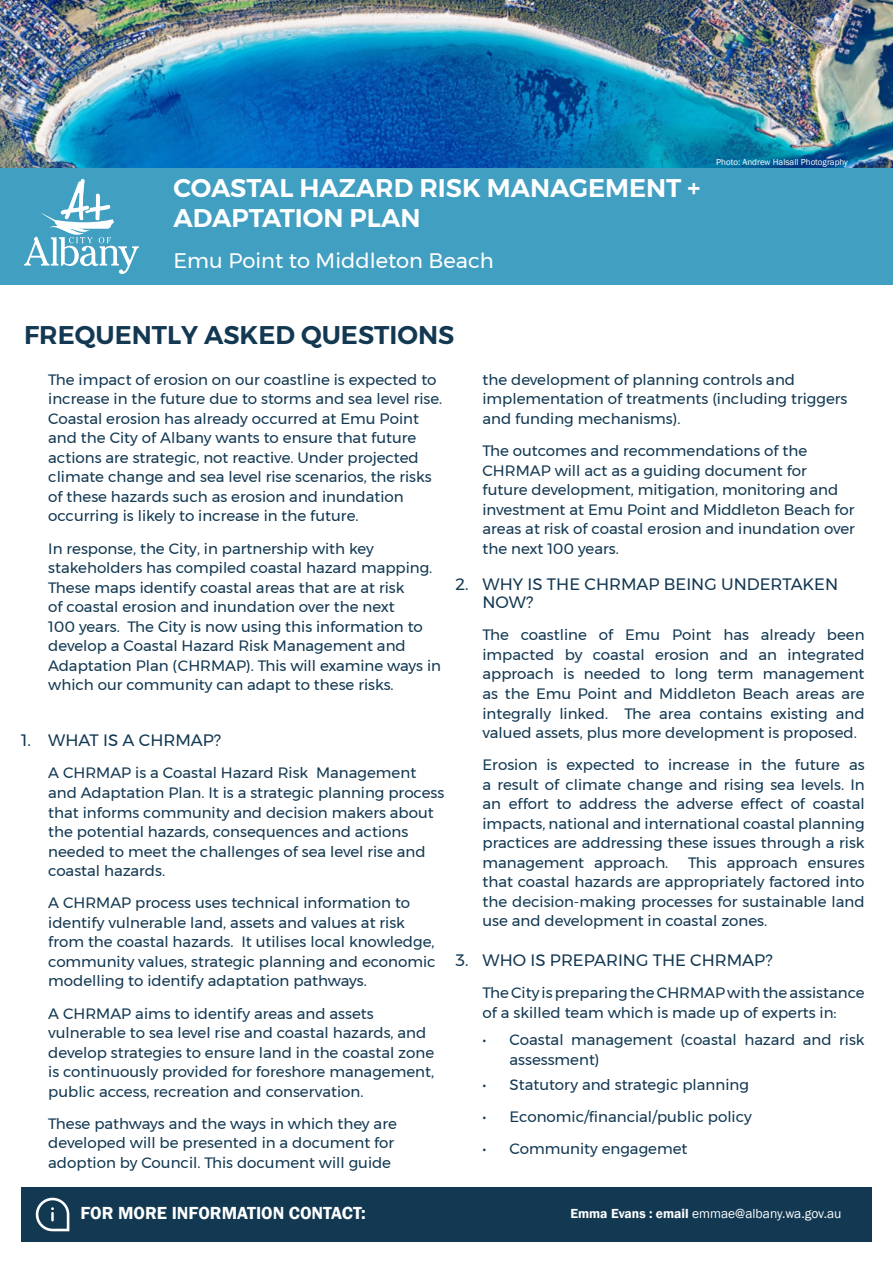
<style>
.page{position:relative;width:893px;height:1263px;background:#fff}
.page>*{position:absolute;margin:0;border:0;box-sizing:border-box;transform-origin:0 0}
.Purpose__text{font:600 25.5px/30px "Montserrat";color:#fff}
.Purpose__text-2{font:600 25.5px "Montserrat";color:#123852}
.Purpose__text-3{font:21px "Montserrat";color:#fff}
.Body_Copy{font:600 18px "Franklin Gothic";color:#fff}
.t1{font:16.5px/18px "Montserrat";color:#123852}
.Purpose__text-4{font:15px/19.5px "Montserrat";color:#123852}
.Body_Copy-2{font:13.5px "Franklin Gothic";color:#fff}
.Purpose__text-5{font:9px "Franklin Gothic";color:#fff}
.s1{font-weight:600}
</style>
<div class="page">
<img style="left:0;top:0;width:893px;height:168px">
<div style="left:0;top:168px;width:893px;height:117px;background:#419fc1"></div>
<svg style="left:24px;top:179px;width:115px;height:95px"></svg>
<div style="left:21px;top:1187px;width:851px;height:55px;background:#123852"></div>
<svg style="left:36px;top:1198px;width:33px;height:33px"></svg>
<p class="Purpose__text" style="left:174px;top:173px;width:528px">COASTAL HAZARD RISK MANAGEMENT +<br>ADAPTATION PLAN</p>
<p class="Purpose__text-3" style="left:174px;top:245px;width:322px">Emu Point to Middleton Beach</p>
<p class="Purpose__text-5" style="left:716px;top:156px;width:133px">Photo: Andrew Halsall Photography</p>
<p class="Purpose__text-2" style="left:24px;top:315px;width:432px">FREQUENTLY ASKED QUESTIONS</p>
<p class="Purpose__text-4" style="left:48px;top:370px;width:396px">The impact of erosion on our coastline is expected to increase in the future due to storms and sea level rise.<br>Coastal erosion has already occurred at Emu Point and the City of Albany wants to ensure that future actions are strategic, not reactive. Under projected climate change and sea level rise scenarios, the risks of these hazards such as erosion and inundation occurring is likely to increase in the future.</p>
<p class="Purpose__text-4" style="left:48px;top:538px;width:394px">In response, the City, in partnership with key stakeholders has compiled coastal hazard mapping.<br>These maps identify coastal areas that are at risk<br>of coastal erosion and inundation over the next<br>100 years. The City is now using this information to develop a Coastal Hazard Risk Management and Adaptation Plan (CHRMAP). This will examine ways in which our community can adapt to these risks.</p>
<p class="Purpose__text-4" style="left:482px;top:370px;width:366px">the development of planning controls and implementation of treatments (including triggers and funding mechanisms).</p>
<p class="Purpose__text-4" style="left:482px;top:441px;width:374px">The outcomes and recommendations of the CHRMAP will act as a guiding document for future development, mitigation, monitoring and investment at Emu Point and Middleton Beach for areas at risk of coastal erosion and inundation over the next 100 years.</p>
<p class="t1" style="left:482px;top:575px;width:357px;text-indent:-27px">2. WHY IS THE CHRMAP BEING UNDERTAKEN<br>NOW?</p>
<p class="Purpose__text-4" style="left:482px;top:625px;width:384px;text-align:justify">The coastline of Emu Point has already been impacted by coastal erosion and an integrated approach is needed to long term management as the Emu Point and Middleton Beach areas are integrally linked. The area contains existing and valued assets, plus more development is proposed.</p>
<p class="Purpose__text-4" style="left:482px;top:755px;width:384px;text-align:justify">Erosion is expected to increase in the future as a result of climate change and rising sea levels. In an effort to address the adverse effect of coastal impacts, national and international coastal planning practices are addressing these issues through a risk management approach.</p>
<p class="t1" style="left:21px;top:731px;width:201px">1. WHAT IS A CHRMAP?</p>
<p class="Purpose__text-4" style="left:48px;top:763px;width:398px">A CHRMAP is a Coastal Hazard Risk Management and Adaptation Plan. It is a strategic planning process that informs community and decision makers about the potential hazards, consequences and actions needed to meet the challenges of sea level rise and coastal hazards.</p>
<p class="Purpose__text-4" style="left:48px;top:893px;width:389px">A CHRMAP process uses technical information to identify vulnerable land, assets and values at risk from the coastal hazards. It utilises local knowledge, community values, strategic planning and economic modelling to identify adaptation pathways.</p>
<p class="Purpose__text-4" style="left:48px;top:1003px;width:387px">A CHRMAP aims to identify areas and assets vulnerable to sea level rise and coastal hazards, and develop strategies to ensure land in the coastal zone is continuously provided for foreshore management, public access, recreation and conservation.</p>
<p class="Purpose__text-4" style="left:48px;top:1113px;width:350px">These pathways and the ways in which they are developed will be presented in a document for adoption by Council. This document will guide</p>
<p class="Body_Copy" style="left:80px;top:1202px;width:287px">FOR MORE INFORMATION CONTACT:</p>
<p class="Body_Copy-2" style="left:570px;top:1205px;width:273px"><span class="s1">Emma Evans : email</span> emmae@albany.wa.gov.au</p>
<p class="Purpose__text-4" style="left:482px;top:852px;width:384px;text-align:justify;text-indent:206px">This approach ensures that coastal hazards are appropriately factored into the decision-making processes for sustainable land use and development in coastal zones.</p>
<p class="t1" style="left:455px;top:951px;width:318px">3. WHO IS PREPARING THE CHRMAP?</p>
<p class="Purpose__text-4" style="left:482px;top:983px;width:384px">The City is preparing the CHRMAP with the assistance of a skilled team which is made up of experts in:</p>
<p class="Purpose__text-4" style="left:509px;top:1030px;width:357px;text-indent:-27px">• Coastal management (coastal hazard and risk assessment)</p>
<p class="Purpose__text-4" style="left:482px;top:1074px;width:268px">• Statutory and strategic planning</p>
<p class="Purpose__text-4" style="left:482px;top:1106px;width:271px">• Economic/financial/public policy</p>
<p class="Purpose__text-4" style="left:482px;top:1139px;width:207px">• Community engagemet</p>
</div>
